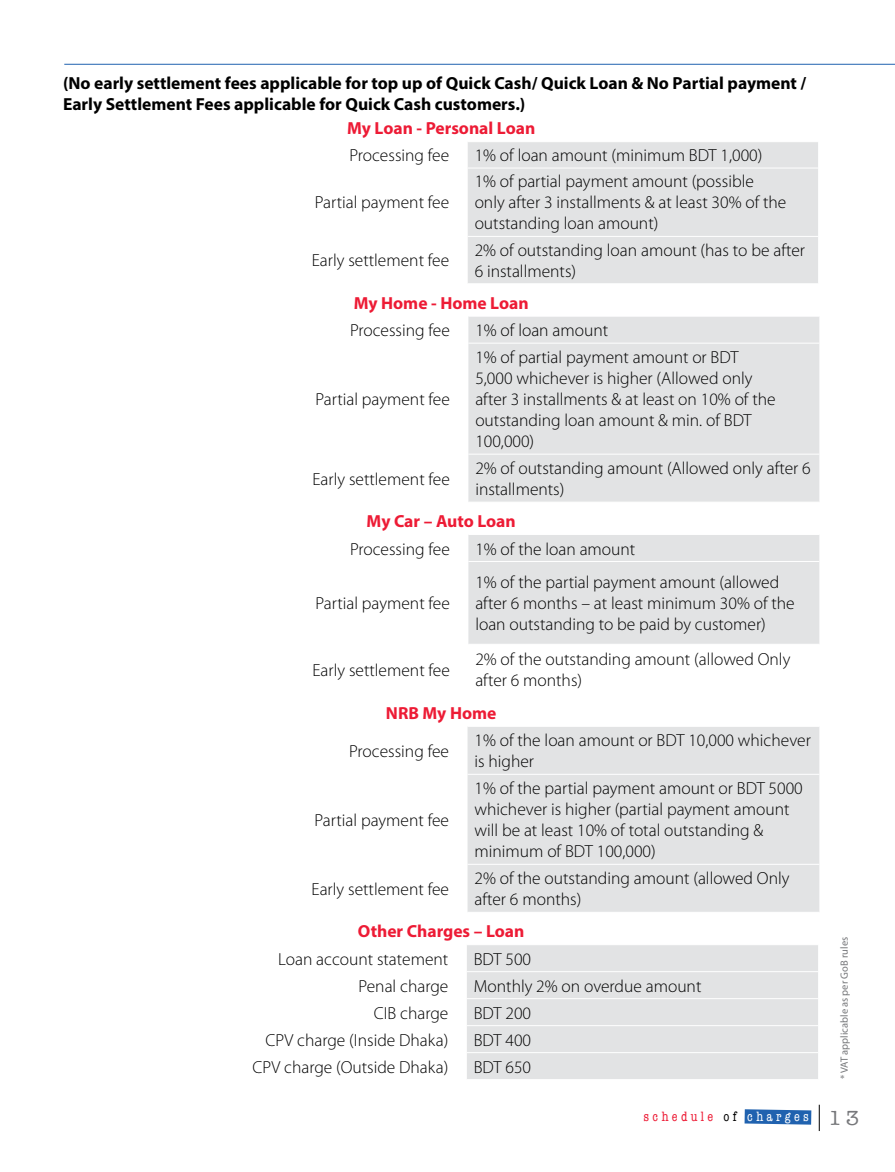
<style>
.page{position:relative;width:895px;height:1172px;background:#fff}
.page>*{position:absolute;margin:0;border:0;box-sizing:border-box;transform-origin:0 0}
.t1{font:300 17.5px/21px "Myriad Pro";color:#000}
.t2{font:700 17.5px/21px "Myriad Pro";color:#000}
.t3{font:700 17.5px "Myriad Pro";color:#ed1b35}
.t4{font:condensed 14px "American Typewriter";letter-spacing:.24em;color:#ed1b35}
.t5{font:10.5px "Myriad Pro";color:#77787b}
.s1{color:#000}
.s2{color:#fff}
.s3{font-stretch:normal;font-size:21px;color:#77787b}
</style>
<div class="page">
<svg style="left:744px;top:1109px;width:67px;height:15px"></svg>
<svg style="left:819px;top:1105px;width:1px;height:26px"></svg>
<hr style="left:64px;top:64px;width:831px;height:1px;background:#2062af">
<div style="left:468px;top:142px;width:350px;height:141px;background:#e2e3e4"></div>
<hr style="left:468px;top:168px;width:350px;height:1px;background:#fff">
<hr style="left:468px;top:236px;width:350px;height:1px;background:#fff">
<div style="left:468px;top:317px;width:351px;height:185px;background:#e2e3e4"></div>
<hr style="left:468px;top:343px;width:351px;height:1px;background:#fff">
<hr style="left:468px;top:454px;width:351px;height:1px;background:#fff">
<div style="left:468px;top:535px;width:351px;height:109px;background:#e2e3e4"></div>
<hr style="left:468px;top:561px;width:351px;height:1px;background:#fff">
<div style="left:467px;top:727px;width:352px;height:185px;background:#e2e3e4"></div>
<hr style="left:467px;top:774px;width:352px;height:1px;background:#fff">
<hr style="left:467px;top:864px;width:352px;height:1px;background:#fff">
<div style="left:467px;top:945px;width:351px;height:134px;background:#e2e3e4"></div>
<hr style="left:467px;top:971px;width:351px;height:1px;background:#fff">
<hr style="left:467px;top:998px;width:351px;height:1px;background:#fff">
<hr style="left:467px;top:1025px;width:351px;height:1px;background:#fff">
<hr style="left:467px;top:1052px;width:351px;height:1px;background:#fff">
<p class="t2" style="left:63px;top:72px;width:745px">(No early settlement fees applicable for top up of Quick Cash/ Quick Loan &amp; No Partial payment /<br>Early Settlement Fees applicable for Quick Cash customers.)</p>
<p class="t3" style="left:347px;top:117px;width:190px">My Loan - Personal Loan</p>
<p class="t1" style="left:349px;top:145px;width:101px">Processing fee</p>
<p class="t1" style="left:474px;top:145px;width:289px">1% of loan amount (minimum BDT 1,000)</p>
<p class="t1" style="left:315px;top:192px;width:136px">Partial payment fee</p>
<p class="t1" style="left:474px;top:171px;width:313px">1% of partial payment amount (possible only after 3 installments &amp; at least 30% of the outstanding loan amount)</p>
<p class="t1" style="left:312px;top:250px;width:139px">Early settlement fee</p>
<p class="t1" style="left:474px;top:240px;width:332px">2% of outstanding loan amount (has to be after<br>6 installments)</p>
<p class="t3" style="left:354px;top:291px;width:176px">My Home - Home Loan</p>
<p class="t1" style="left:350px;top:320px;width:101px">Processing fee</p>
<p class="t1" style="left:475px;top:320px;width:134px">1% of loan amount</p>
<p class="t1" style="left:315px;top:389px;width:136px">Partial payment fee</p>
<p class="t1" style="left:475px;top:347px;width:302px">1% of partial payment amount or BDT<br>5,000 whichever is higher (Allowed only after 3 installments &amp; at least on 10% of the outstanding loan amount &amp; min. of BDT<br>100,000)</p>
<p class="t1" style="left:312px;top:469px;width:139px">Early settlement fee</p>
<p class="t1" style="left:475px;top:458px;width:337px">2% of outstanding amount (Allowed only after 6 installments)</p>
<p class="t3" style="left:366px;top:510px;width:151px">My Car – Auto Loan</p>
<p class="t1" style="left:350px;top:538px;width:101px">Processing fee</p>
<p class="t1" style="left:475px;top:538px;width:161px">1% of the loan amount</p>
<p class="t1" style="left:315px;top:593px;width:136px">Partial payment fee</p>
<p class="t1" style="left:475px;top:572px;width:321px">1% of the partial payment amount (allowed after 6 months – at least minimum 30% of the loan outstanding to be paid by customer)</p>
<p class="t1" style="left:312px;top:660px;width:139px">Early settlement fee</p>
<p class="t1" style="left:475px;top:649px;width:316px">2% of the outstanding amount (allowed Only after 6 months)</p>
<p class="t3" style="left:386px;top:701px;width:112px">NRB My Home</p>
<p class="t1" style="left:349px;top:741px;width:101px">Processing fee</p>
<p class="t1" style="left:474px;top:730px;width:338px">1% of the loan amount or BDT 10,000 whichever is higher</p>
<p class="t1" style="left:314px;top:810px;width:136px">Partial payment fee</p>
<p class="t1" style="left:474px;top:778px;width:330px">1% of the partial payment amount or BDT 5000 whichever is higher (partial payment amount will be at least 10% of total outstanding &amp; minimum of BDT 100,000)</p>
<p class="t1" style="left:311px;top:879px;width:139px">Early settlement fee</p>
<p class="t1" style="left:474px;top:868px;width:316px">2% of the outstanding amount (allowed Only after 6 months)</p>
<p class="t3" style="left:358px;top:920px;width:168px">Other Charges – Loan</p>
<p class="t1" style="left:278px;top:949px;width:172px">Loan account statement</p>
<p class="t1" style="left:474px;top:949px;width:59px">BDT 500</p>
<p class="t1" style="left:358px;top:976px;width:91px">Penal charge</p>
<p class="t1" style="left:474px;top:976px;width:229px">Monthly 2% on overdue amount</p>
<p class="t1" style="left:374px;top:1003px;width:76px">CIB charge</p>
<p class="t1" style="left:474px;top:1003px;width:59px">BDT 200</p>
<p class="t1" style="left:265px;top:1029px;width:184px">CPV charge (Inside Dhaka)</p>
<p class="t1" style="left:474px;top:1029px;width:59px">BDT 400</p>
<p class="t1" style="left:252px;top:1056px;width:197px">CPV charge (Outside Dhaka)</p>
<p class="t1" style="left:474px;top:1056px;width:59px">BDT 650</p>
<p class="t5" style="left:838px;top:1079px;width:144px;rotate:-90deg">* VAT applicable as per GoB rules</p>
<p class="t4" style="left:643px;top:1106px;width:217px">schedule <span class="s1">of</span> <span class="s2">charges</span> <span class="s3">13</span></p>
</div>
